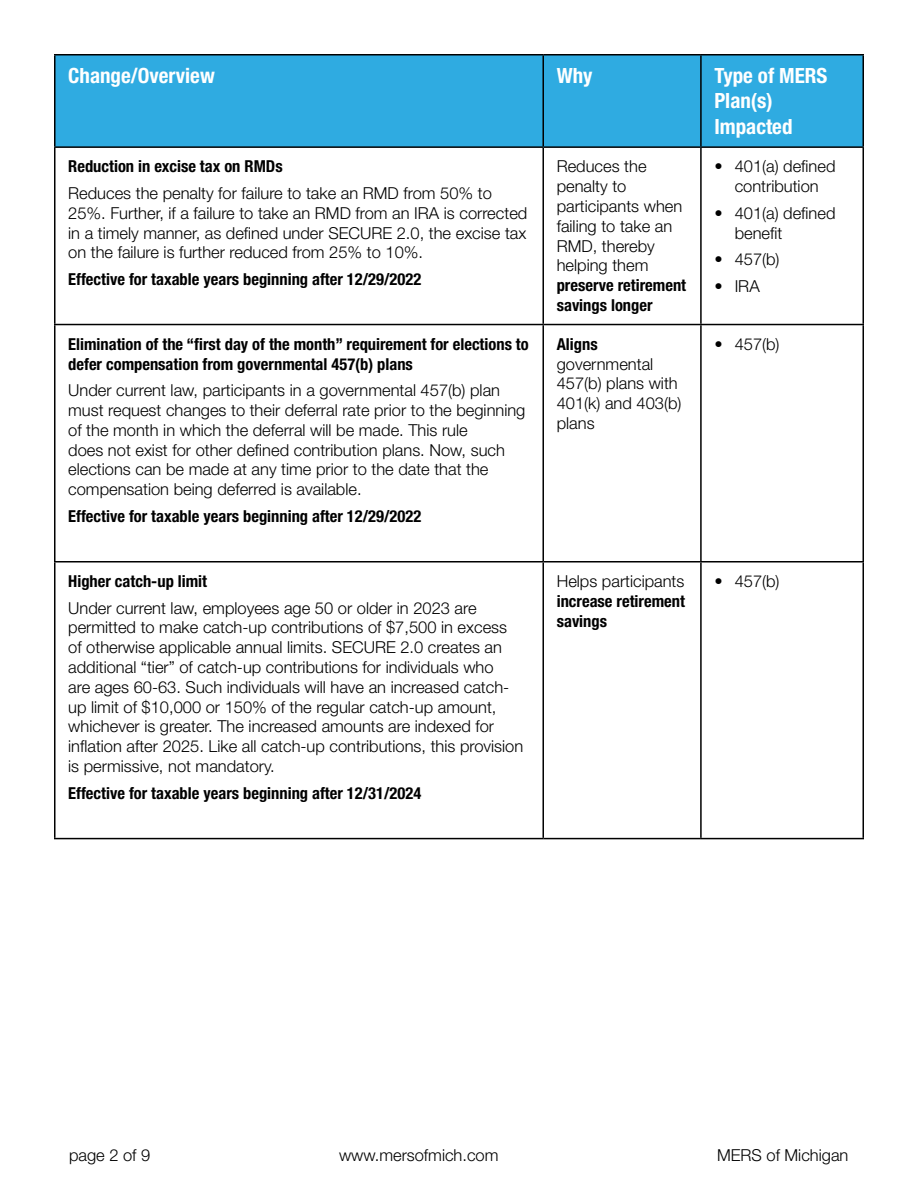
<style>
.page{position:relative;width:918px;height:1188px;background:#fff}
.page>*{position:absolute;margin:0;border:0;box-sizing:border-box;transform-origin:0 0}
.TableHeaders{font:700 condensed 21px/25.2px "Helvetica Neue LT Std";color:#fff}
.BodyText{font:300 16.5px/19.8px "Helvetica Neue LT Std";color:#000}
.BodyText-2{font:700 condensed 16.5px/19.8px "Helvetica Neue LT Std";color:#000}
.s1{font-weight:700;font-stretch:condensed}
.s2{font-weight:300;font-stretch:normal}
</style>
<div class="page">
<div style="left:56px;top:56px;width:806px;height:90px;background:#2fabe1"></div>
<hr style="left:54px;top:54px;width:489px;height:2px;background:#000">
<hr style="left:54px;top:55px;width:2px;height:91px;background:#000">
<hr style="left:543px;top:54px;width:158px;height:2px;background:#000">
<hr style="left:542px;top:55px;width:2px;height:91px;background:#000">
<hr style="left:701px;top:54px;width:163px;height:2px;background:#000">
<hr style="left:700px;top:55px;width:2px;height:91px;background:#000">
<hr style="left:862px;top:55px;width:2px;height:91px;background:#000">
<hr style="left:54px;top:146px;width:489px;height:2px;background:#000">
<hr style="left:54px;top:148px;width:2px;height:176px;background:#000">
<hr style="left:543px;top:146px;width:158px;height:2px;background:#000">
<hr style="left:542px;top:148px;width:2px;height:176px;background:#000">
<hr style="left:701px;top:146px;width:163px;height:2px;background:#000">
<hr style="left:700px;top:148px;width:2px;height:176px;background:#000">
<hr style="left:862px;top:148px;width:2px;height:176px;background:#000">
<hr style="left:54px;top:324px;width:489px;height:1px;background:#000">
<hr style="left:54px;top:325px;width:2px;height:236px;background:#000">
<hr style="left:543px;top:324px;width:158px;height:1px;background:#000">
<hr style="left:542px;top:325px;width:2px;height:236px;background:#000">
<hr style="left:701px;top:324px;width:163px;height:1px;background:#000">
<hr style="left:700px;top:325px;width:2px;height:236px;background:#000">
<hr style="left:862px;top:325px;width:2px;height:236px;background:#000">
<hr style="left:54px;top:561px;width:489px;height:2px;background:#000">
<hr style="left:54px;top:563px;width:2px;height:275px;background:#000">
<hr style="left:543px;top:561px;width:158px;height:2px;background:#000">
<hr style="left:542px;top:563px;width:2px;height:275px;background:#000">
<hr style="left:701px;top:561px;width:163px;height:2px;background:#000">
<hr style="left:700px;top:563px;width:2px;height:275px;background:#000">
<hr style="left:862px;top:563px;width:2px;height:275px;background:#000">
<hr style="left:54px;top:838px;width:489px;height:1px;background:#000">
<hr style="left:543px;top:838px;width:158px;height:1px;background:#000">
<hr style="left:701px;top:838px;width:163px;height:1px;background:#000">
<p class="TableHeaders" style="left:68px;top:63px;width:148px">Change/Overview</p>
<p class="TableHeaders" style="left:557px;top:63px;width:37px">Why</p>
<p class="TableHeaders" style="left:714px;top:63px;width:115px">Type of MERS<br>Plan(s)<br>Impacted</p>
<p class="BodyText-2" style="left:68px;top:156px;width:216px">Reduction in excise tax on RMDs</p>
<p class="BodyText" style="left:68px;top:183px;width:461px">Reduces the penalty for failure to take an RMD from 50% to 25%. Further, if a failure to take an RMD from an IRA is corrected in a timely manner, as defined under SECURE 2.0, the excise tax on the failure is further reduced from 25% to 10%.</p>
<p class="BodyText-2" style="left:68px;top:269px;width:355px">Effective for taxable years beginning after 12/29/2022</p>
<p class="BodyText" style="left:557px;top:156px;width:131px">Reduces the penalty to participants when failing to take an<br>RMD, thereby helping them <span class="s1">preserve retirement savings longer</span></p>
<p class="BodyText" style="left:714px;top:156px;width:123px;text-align:center">• 401(a) defined contribution</p>
<p class="BodyText" style="left:735px;top:203px;width:102px;text-indent:-20px">• 401(a) defined benefit</p>
<p class="BodyText" style="left:714px;top:249px;width:67px">• 457(b)</p>
<p class="BodyText" style="left:714px;top:276px;width:47px">• IRA</p>
<p class="BodyText-2" style="left:68px;top:334px;width:462px">Elimination of the “first day of the month” requirement for elections to defer compensation from governmental 457(b) plans</p>
<p class="BodyText" style="left:68px;top:380px;width:459px">Under current law, participants in a governmental 457(b) plan must request changes to their deferral rate prior to the beginning of the month in which the deferral will be made. This rule<br>does not exist for other defined contribution plans. Now, such elections can be made at any time prior to the date that the compensation being deferred is available.</p>
<p class="BodyText-2" style="left:68px;top:506px;width:355px">Effective for taxable years beginning after 12/29/2022</p>
<p class="BodyText-2" style="left:68px;top:571px;width:140px">Higher catch-up limit</p>
<p class="BodyText" style="left:68px;top:597px;width:457px">Under current law, employees age 50 or older in 2023 are permitted to make catch-up contributions of $7,500 in excess of otherwise applicable annual limits. SECURE 2.0 creates an additional “tier” of catch-up contributions for individuals who<br>are ages 60-63. Such individuals will have an increased catch&shy;up limit of $10,000 or 150% of the regular catch-up amount, whichever is greater. The increased amounts are indexed for inflation after 2025. Like all catch-up contributions, this provision is permissive, not mandatory.</p>
<p class="BodyText-2" style="left:68px;top:783px;width:355px">Effective for taxable years beginning after 12/31/2024</p>
<p class="BodyText" style="left:557px;top:334px;width:126px"><span class="s1">Aligns </span>governmental<br>457(b) plans with<br>401(k) and 403(b) plans</p>
<p class="BodyText" style="left:714px;top:334px;width:67px">• 457(b)</p>
<p class="BodyText-2" style="left:557px;top:571px;width:130px;text-align:justify"><span class="s2">Helps participants </span>increase retirement savings</p>
<p class="BodyText" style="left:714px;top:571px;width:67px">• 457(b)</p>
<p class="BodyText" style="left:69px;top:1145px;width:83px">page 2 of 9</p>
<p class="BodyText" style="left:339px;top:1145px;width:161px">www.mersofmich.com</p>
<p class="BodyText" style="left:717px;top:1145px;width:133px">MERS of Michigan</p>
</div>
